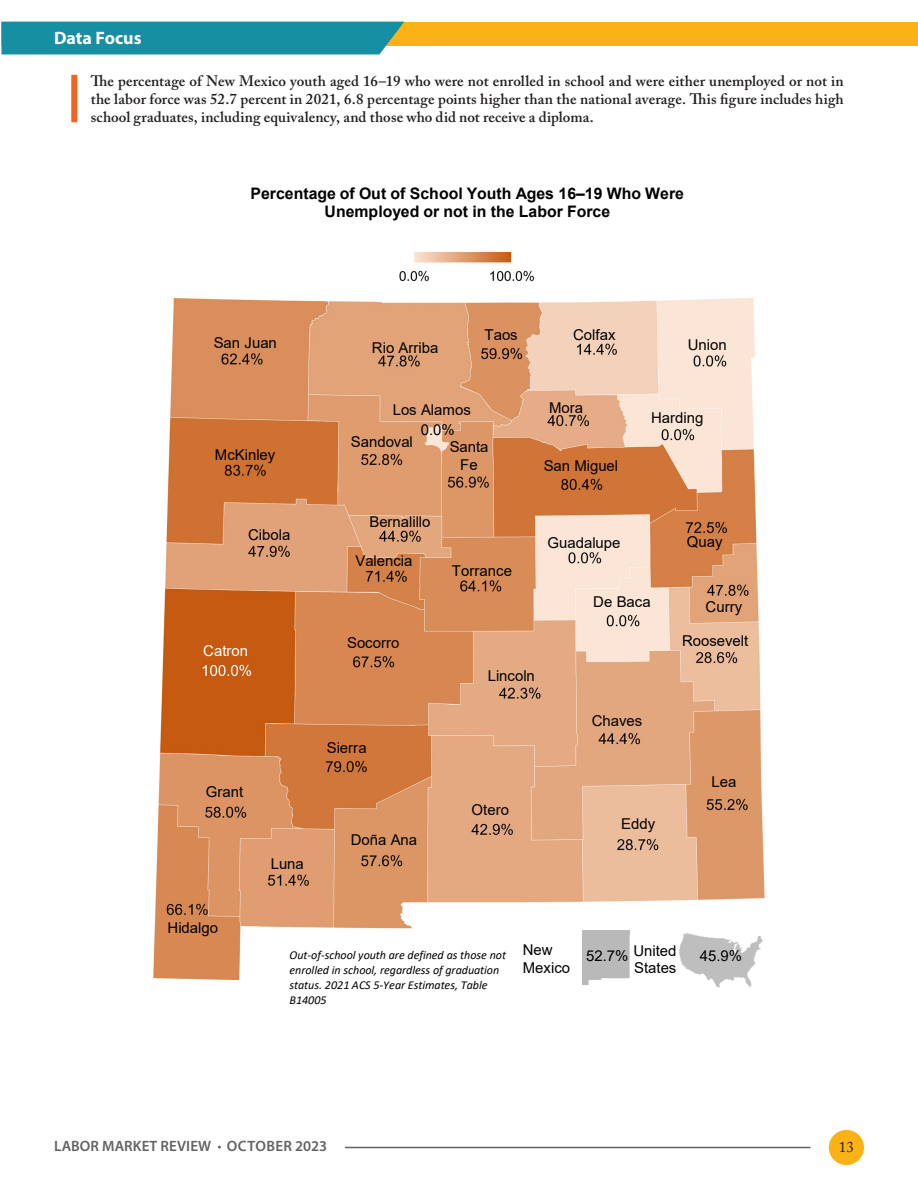
<style>
.page{position:relative;width:918px;height:1188px;background:#fff}
.page>*{position:absolute;margin:0;border:0;box-sizing:border-box;transform-origin:0 0}
.AEA_-_WIA_Sub_Areas{font:700 18px "Myriad Pro";letter-spacing:-.005em;color:#fff}
.t1{font:700 15.9px/18.1px "Arial";color:#000;text-align:center}
.LMR-Body{font:600 15px/18px "Adobe Caslon Pro";letter-spacing:.01em;color:#231f20;text-align:justify}
.t2{font:15px/17.2px "Arial";color:#000;text-align:center}
.t3{font:600 15px "Myriad Pro";letter-spacing:.01em;color:#636366}
.t4{font:15px "Arial";color:#fff}
.t5{font:15px "Adobe Caslon Pro";color:#231f20}
.t6{font:italic 12px/14.7px "Calibri";letter-spacing:-.005em;color:#000}
</style>
<div class="page">
<div style="left:2px;top:22px;width:916px;height:23px;background:#fbb217"></div>
<div style="left:2px;top:22px;width:402px;height:32px;background:#178fa3"></div>
<hr style="left:345px;top:1147px;width:465px;height:1px;background:#636366">
<div style="left:829px;top:1130px;width:35px;height:35px;background:#fbb217;border-radius:50%"></div>
<img style="left:153px;top:251px;width:612px;height:734px">
<div style="left:698px;top:921px;width:123px;height:74px;background:#fff"></div>
<div style="left:279px;top:943px;width:254px;height:77px;background:#fff"></div>
<img style="left:679px;top:933px;width:84px;height:56px">
<img style="left:583px;top:931px;width:46px;height:53px">
<div style="left:71px;top:75px;width:6px;height:47px;background:#f36421"></div>
<p class="AEA_-_WIA_Sub_Areas" style="left:54px;top:26px;width:89px">Data Focus</p>
<p class="LMR-Body" style="left:91px;top:72px;width:755px">The percentage of New Mexico youth aged 16–19 who were not enrolled in school and were either unemployed or not in the labor force was 52.7 percent in 2021, 6.8 percentage points higher than the national average. This figure includes high school graduates, including equivalency, and those who did not receive a diploma.</p>
<p class="t1" style="left:251px;top:185px;width:435px">Percentage of Out of School Youth Ages 16–19 Who Were<br>Unemployed or not in the Labor Force</p>
<p class="t2" style="left:214px;top:334px;width:65px">San Juan</p>
<p class="t2" style="left:372px;top:339px;width:68px">Rio Arriba</p>
<p class="t2" style="left:484px;top:326px;width:35px">Taos</p>
<p class="t2" style="left:573px;top:326px;width:44px">Colfax</p>
<p class="t2" style="left:393px;top:401px;width:80px">Los Alamos</p>
<p class="t2" style="left:549px;top:399px;width:36px">Mora</p>
<p class="t2" style="left:215px;top:446px;width:62px">McKinley</p>
<p class="t2" style="left:248px;top:526px;width:44px">Cibola</p>
<p class="t2" style="left:351px;top:433px;width:63px">Sandoval</p>
<p class="t2" style="left:421px;top:421px;width:35px">0.0%</p>
<p class="t2" style="left:450px;top:439px;width:40px">Santa<br>Fe</p>
<p class="t2" style="left:369px;top:513px;width:63px">Bernalillo</p>
<p class="t2" style="left:355px;top:552px;width:59px">Valencia</p>
<p class="t2" style="left:452px;top:562px;width:62px">Torrance</p>
<p class="t2" style="left:544px;top:457px;width:76px">San Miguel</p>
<p class="t2" style="left:548px;top:534px;width:74px">Guadalupe</p>
<p class="t2" style="left:688px;top:336px;width:40px">Union</p>
<p class="t2" style="left:651px;top:409px;width:54px">Harding</p>
<p class="t2" style="left:687px;top:533px;width:37px">Quay</p>
<p class="t4" style="left:203px;top:641px;width:46px">Catron</p>
<p class="t2" style="left:206px;top:783px;width:39px">Grant</p>
<p class="t2" style="left:168px;top:919px;width:52px">Hidalgo</p>
<p class="t2" style="left:347px;top:634px;width:54px">Socorro</p>
<p class="t2" style="left:327px;top:739px;width:41px">Sierra</p>
<p class="t2" style="left:271px;top:855px;width:35px">Luna</p>
<p class="t2" style="left:351px;top:831px;width:68px">Doña Ana</p>
<p class="t2" style="left:488px;top:667px;width:49px">Lincoln</p>
<p class="t2" style="left:472px;top:801px;width:39px">Otero</p>
<p class="t2" style="left:593px;top:593px;width:59px">De Baca</p>
<p class="t2" style="left:592px;top:712px;width:52px">Chaves</p>
<p class="t2" style="left:621px;top:815px;width:35px">Eddy</p>
<p class="t2" style="left:706px;top:598px;width:38px">Curry</p>
<p class="t2" style="left:682px;top:632px;width:68px">Roosevelt</p>
<p class="t2" style="left:712px;top:773px;width:26px">Lea</p>
<p class="t2" style="left:523px;top:941px;width:31px">New</p>
<p class="t6" style="left:290px;top:948px;width:218px">Out-of-school youth are defined as those not enrolled in school, regardless of graduation status. 2021 ACS 5-Year Estimates, Table B14005</p>
<p class="t2" style="left:633px;top:942px;width:45px;text-align:left">United<br>States</p>
<p class="t2" style="left:586px;top:947px;width:44px">52.7%</p>
<p class="t2" style="left:523px;top:959px;width:49px">Mexico</p>
<p class="t2" style="left:700px;top:947px;width:44px">45.9%</p>
<p class="t3" style="left:54px;top:1137px;width:275px">LABOR MARKET REVIEW OCTOBER 2023</p>
<p class="t5" style="left:839px;top:1138px;width:16px">13</p>
</div>
